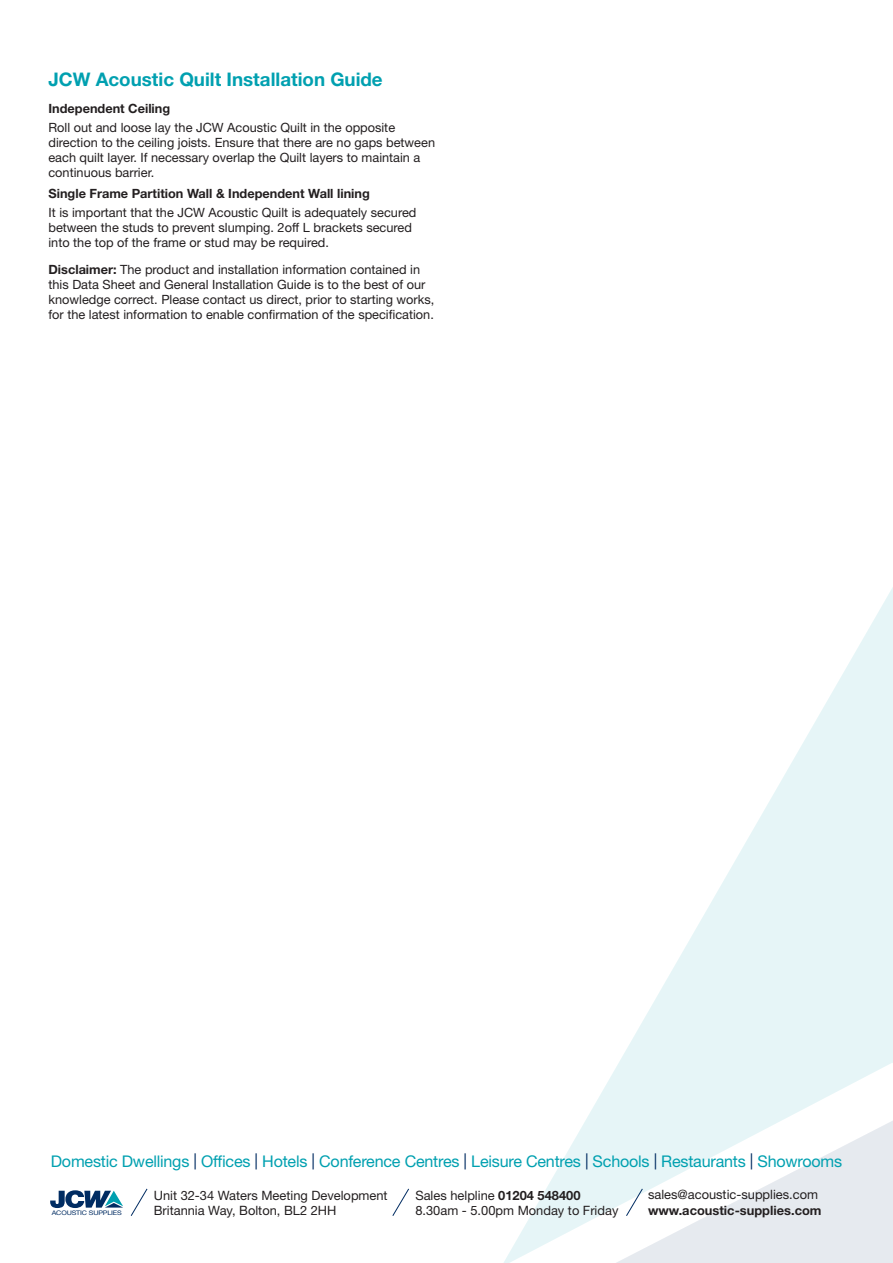
<style>
.page{position:relative;width:893px;height:1263px;background:#fff}
.page>*{position:absolute;margin:0;border:0;box-sizing:border-box;transform-origin:0 0}
.t1{font:700 18.75px "Helvetica Neue LT Std";color:#00a0b0}
.t2{font:16.05px "Helvetica Neue LT Std";letter-spacing:-.015em;color:#00a0b0}
.t3{font:12.9px/15.9px "Helvetica Neue LT Std";color:#231f20}
.t4{font:700 12.9px "Helvetica Neue LT Std";color:#231f20}
.t5{font:12.75px/15px "Helvetica Neue LT Std";color:#231f20}
.t6{font:700 12.75px "Helvetica Neue LT Std";color:#231f20}
.t7{font:6.3px "Helvetica Neue";letter-spacing:-.02em;color:#002c62;scale:1.15 1}
.s1{font-weight:700}
.s2{color:#002c62}
</style>
<div class="page">
<svg style="left:504px;top:587px;width:389px;height:676px"></svg>
<svg style="left:130px;top:1188px;width:18px;height:28px"></svg>
<svg style="left:50px;top:1190px;width:73px;height:18px"></svg>
<svg style="left:392px;top:1188px;width:17px;height:28px"></svg>
<svg style="left:626px;top:1188px;width:17px;height:28px"></svg>
<h1 class="t1" style="left:48px;top:67px;width:336px">JCW Acoustic Quilt Installation Guide</h1>
<p class="t6" style="left:48px;top:100px;width:123px">Independent Ceiling</p>
<p class="t5" style="left:48px;top:120px;width:388px">Roll out and loose lay the JCW Acoustic Quilt in the opposite direction to the ceiling joists. Ensure that there are no gaps between each quilt layer. If necessary overlap the Quilt layers to maintain a continuous barrier.</p>
<p class="t6" style="left:48px;top:186px;width:323px">Single Frame Partition Wall &amp; Independent Wall lining</p>
<p class="t5" style="left:48px;top:205px;width:369px">It is important that the JCW Acoustic Quilt is adequately secured between the studs to prevent slumping. 2off L brackets secured into the top of the frame or stud may be required.</p>
<p class="t5" style="left:48px;top:262px;width:387px"><span class="s1">Disclaimer:</span> The product and installation information contained in this Data Sheet and General Installation Guide is to the best of our knowledge correct. Please contact us direct, prior to starting works, for the latest information to enable confirmation of the specification.</p>
<p class="t2" style="left:51px;top:1152px;width:793px">Domestic Dwellings <span class="s2">|</span> Offices <span class="s2">|</span> Hotels <span class="s2">|</span> Conference Centres <span class="s2">|</span> Leisure Centres <span class="s2">|</span> Schools <span class="s2">|</span> Restaurants <span class="s2">|</span> Showrooms</p>
<p class="t3" style="left:415px;top:1187px;width:167px">Sales helpline <span class="s1">01204 548400</span></p>
<p class="t7" style="left:52px;top:1209px;width:62px">ACOUSTIC SUPPLIES</p>
<p class="t3" style="left:415px;top:1203px;width:205px">8.30am - 5.00pm Monday to Friday</p>
<p class="t3" style="left:154px;top:1187px;width:235px">Unit 32-34 Waters Meeting Development<br>Britannia Way, Bolton, BL2 2HH</p>
<p class="t3" style="left:648px;top:1186px;width:172px">sales@acoustic-supplies.com</p>
<p class="t4" style="left:648px;top:1202px;width:175px">www.acoustic-supplies.com</p>
</div>
